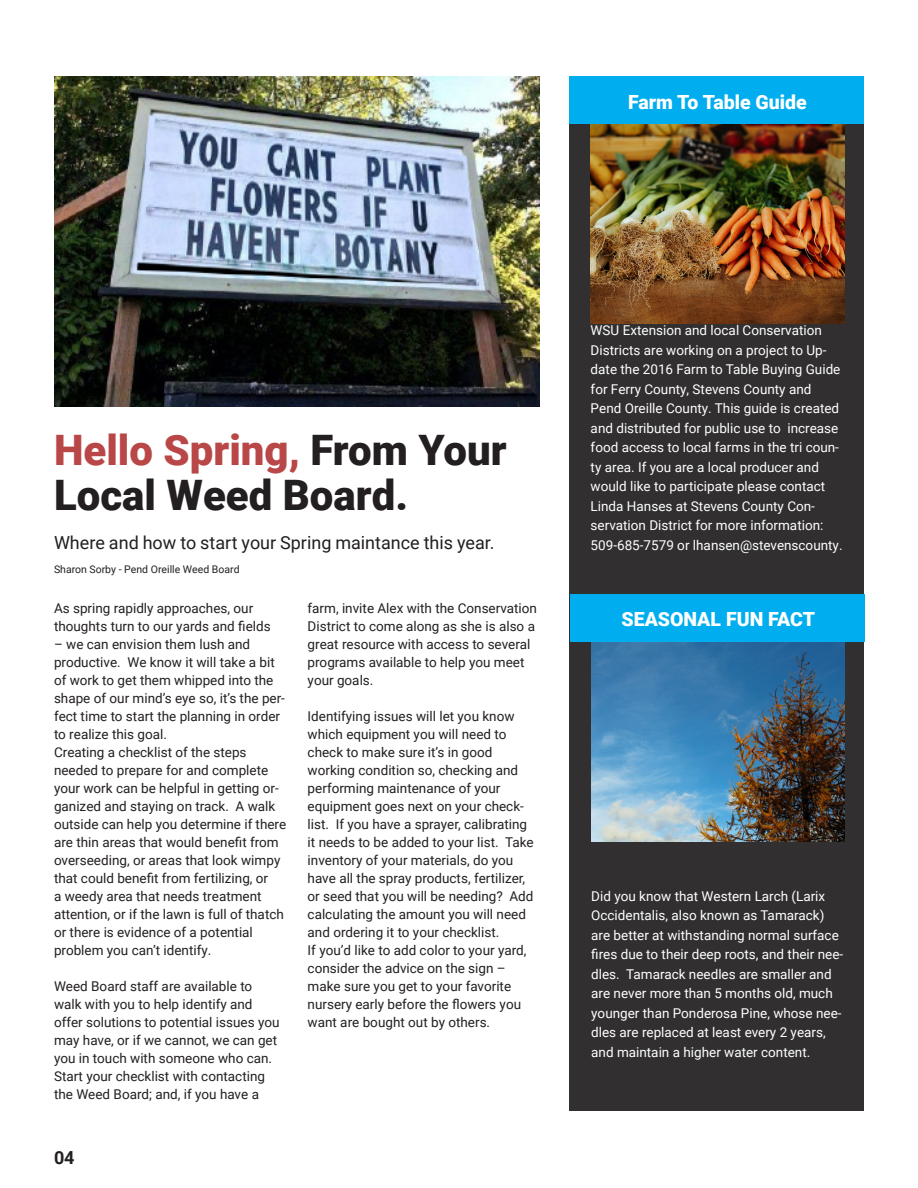
<style>
.page{position:relative;width:918px;height:1188px;background:#fff}
.page>*{position:absolute;margin:0;border:0;box-sizing:border-box;transform-origin:0 0}
.Insert_Your_Title{font:900 42px/45px "Roboto";color:#231f20}
.Title_to_Begin{font:900 19.5px "Roboto";color:#fff}
.Intro_to_Paragraph{font:18px "Roboto";color:#231f20}
.t1{font:700 18px "Roboto";color:#231f20}
.t2{font:13.5px/18px "Roboto";color:#231f20}
.t3{font:13.5px/19.5px "Roboto";color:#fff}
.Intro_to_Paragraph-2{font:10.5px "Roboto";color:#231f20}
.s1{color:#b94747}
</style>
<div class="page">
<img style="left:54px;top:77px;width:486px;height:329px">
<div style="left:570px;top:77px;width:294px;height:1034px;background:#312f30"></div>
<img style="left:591px;top:124px;width:253px;height:200px">
<div style="left:570px;top:77px;width:294px;height:47px;background:#00aeef"></div>
<img style="left:591px;top:642px;width:254px;height:199px">
<div style="left:570px;top:594px;width:295px;height:48px;background:#00aeef"></div>
<p class="Title_to_Begin" style="left:628px;top:88px;width:180px">Farm To Table Guide</p>
<p class="Insert_Your_Title" style="left:54px;top:426px;width:454px"><span class="s1">Hello Spring,</span> From Your<br>Local Weed Board.</p>
<p class="Intro_to_Paragraph" style="left:54px;top:530px;width:442px">Where and how to start your Spring maintance this year.</p>
<p class="Intro_to_Paragraph-2" style="left:54px;top:562px;width:187px">Sharon Sorby - Pend Oreille Weed Board</p>
<p class="t2" style="left:54px;top:599px;width:218px">As spring rapidly approaches, our thoughts turn to our yards and fields</p>
<p class="t2" style="left:54px;top:635px;width:233px">– we can envision them lush and productive. We know it will take a bit of work to get them whipped into the shape of our mind’s eye so, it’s the per&shy;fect time to start the planning in order to realize this goal.</p>
<p class="t2" style="left:54px;top:743px;width:234px">Creating a checklist of the steps needed to prepare for and complete your work can be helpful in getting or&shy;ganized and staying on track. A walk outside can help you determine if there are thin areas that would benefit from overseeding, or areas that look wimpy that could benefit from fertilizing, or<br>a weedy area that needs treatment attention, or if the lawn is full of thatch or there is evidence of a potential problem you can’t identify.</p>
<p class="t2" style="left:54px;top:977px;width:227px">Weed Board staff are available to walk with you to help identify and offer solutions to potential issues you may have, or if we cannot, we can get you in touch with someone who can.<br>Start your checklist with contacting the Weed Board; and, if you have a</p>
<p class="t2" style="left:308px;top:599px;width:231px">farm, invite Alex with the Conservation<br>District to come along as she is also a great resource with access to several programs available to help you meet your goals.</p>
<p class="t2" style="left:308px;top:707px;width:228px">Identifying issues will let you know which equipment you will need to check to make sure it’s in good working condition so, checking and performing maintenance of your equipment goes next on your check&shy;list. If you have a sprayer, calibrating it needs to be added to your list. Take inventory of your materials, do you have all the spray products, fertilizer, or seed that you will be needing? Add calculating the amount you will need and ordering it to your checklist.</p>
<p class="t2" style="left:308px;top:941px;width:220px">If you’d like to add color to your yard, consider the advice on the sign – make sure you get to your favorite nursery early before the flowers you want are bought out by others.</p>
<h3 class="t1" style="left:54px;top:1145px;width:22px">04</h3>
<p class="t3" style="left:591px;top:320px;width:253px">WSU Extension and local Conservation Districts are working on a project to Up&shy;date the 2016 Farm to Table Buying Guide for Ferry County, Stevens County and Pend Oreille County. This guide is created and distributed for public use to increase food access to local farms in the tri coun&shy;ty area. If you are a local producer and would like to participate please contact Linda Hanses at Stevens County Con&shy;servation District for more information:<br>509-685-7579 or lhansen@stevenscounty.</p>
<p class="Title_to_Begin" style="left:622px;top:605px;width:195px">SEASONAL FUN FACT</p>
<p class="t3" style="left:591px;top:886px;width:253px">Did you know that Western Larch (Larix Occidentalis, also known as Tamarack) are better at withstanding normal surface fires due to their deep roots, and their nee&shy;dles. Tamarack needles are smaller and are never more than 5 months old, much younger than Ponderosa Pine, whose nee&shy;dles are replaced at least every 2 years, and maintain a higher water content.</p>
</div>
